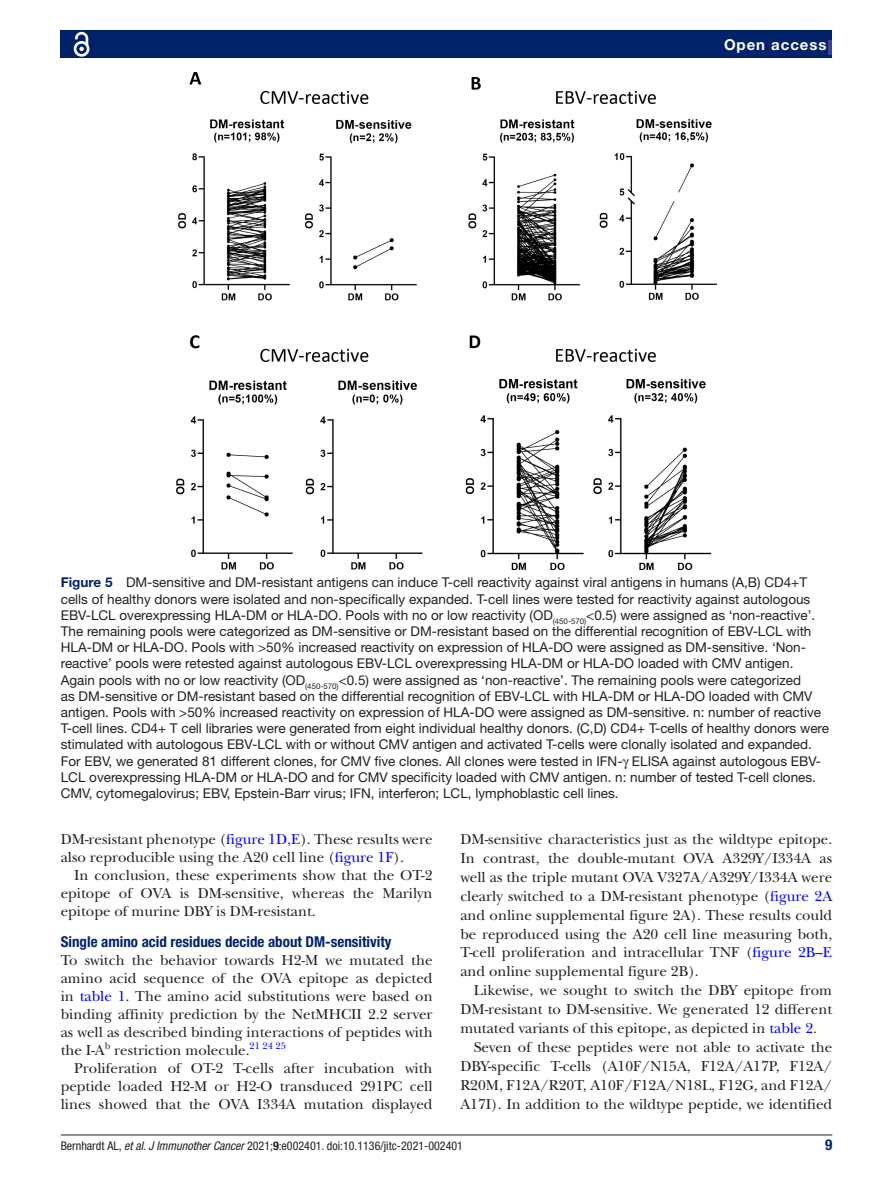
<style>
.page{position:relative;width:893px;height:1191px;background:#fff}
.page>*{position:absolute;margin:0;border:0;box-sizing:border-box;transform-origin:0 0}
.t1{font:15px/18.9px "New Baskerville";color:#231f20;text-align:justify}
.t2{font:700 condensed 15px "Helvetica Neue LT Std";color:#00226b}
.t3{font:700 15px "Helvetica Neue LT Std";letter-spacing:.065em;color:#fff}
.t4{font:13.5px/16.2px "Helvetica Neue LT Std";color:#231f20}
.t5{font:condensed 12px "Helvetica Neue LT Std";color:#231f20}
.t6{font:9.9px "New Baskerville";color:#00f}
.t7{font:9.9px "New Baskerville";color:#231f20}
.s1{font-weight:700;color:#00226b}
.s2{color:#00f}
.s3{font-style:italic}
.s4{font-weight:700}
</style>
<div class="page">
<hr style="left:61px;top:1134px;width:771px;height:1px;background:#231f20">
<div style="left:61px;top:31px;width:771px;height:27px;background:#00226b"></div>
<hr style="left:828px;top:40px;width:4px;height:15px;background:#414099">
<svg style="left:73px;top:31px;width:17px;height:26px"></svg>
<img style="left:176px;top:73px;width:540px;height:496px">
<p class="t3" style="left:724px;top:35px;width:104px">Open access</p>
<p class="t4" style="left:61px;top:574px;width:770px"><span class="s1">Figure 5</span> DM-sensitive and DM-resistant antigens can induce T-cell reactivity against viral antigens in humans (A,B) CD4+T cells of healthy donors were isolated and non-specifically expanded. T-cell lines were tested for reactivity against autologous EBV-LCL overexpressing HLA-DM or HLA-DO. Pools with no or low reactivity (OD<sub>(450-570)</sub>&lt;0.5) were assigned as ‘non-reactive’.<br>The remaining pools were categorized as DM-sensitive or DM-resistant based on the differential recognition of EBV-LCL with HLA-DM or HLA-DO. Pools with &gt;50% increased reactivity on expression of HLA-DO were assigned as DM-sensitive. ‘Non&shy;reactive’ pools were retested against autologous EBV-LCL overexpressing HLA-DM or HLA-DO loaded with CMV antigen.<br>Again pools with no or low reactivity (OD<sub>(450-570)</sub>&lt;0.5) were assigned as ‘non-reactive’. The remaining pools were categorized<br>as DM-sensitive or DM-resistant based on the differential recognition of EBV-LCL with HLA-DM or HLA-DO loaded with CMV antigen. Pools with &gt;50% increased reactivity on expression of HLA-DO were assigned as DM-sensitive. n: number of reactive T-cell lines. CD4+ T cell libraries were generated from eight individual healthy donors. (C,D) CD4+ T-cells of healthy donors were stimulated with autologous EBV-LCL with or without CMV antigen and activated T-cells were clonally isolated and expanded.<br>For EBV, we generated 81 different clones, for CMV five clones. All clones were tested in IFN- ELISA against autologous EBV-LCL overexpressing HLA-DM or HLA-DO and for CMV specificity loaded with CMV antigen. n: number of tested T-cell clones.<br>CMV, cytomegalovirus; EBV, Epstein-Barr virus; IFN, interferon; LCL, lymphoblastic cell lines.</p>
<p class="t1" style="left:61px;top:830px;width:373px;line-height:18px">DM-resistant phenotype (<span class="s2">figure 1D,E</span>). These results were also reproducible using the A20 cell line (<span class="s2">figure 1F</span>).</p>
<p class="t1" style="left:61px;top:866px;width:373px;line-height:18px;text-indent:14px">In conclusion, these experiments show that the OT-2 epitope of OVA is DM-sensitive, whereas the Marilyn epitope of murine DBY is DM-resistant.</p>
<p class="t2" style="left:61px;top:933px;width:332px">Single amino acid residues decide about DM-sensitivity</p>
<p class="t1" style="left:61px;top:951px;width:373px;line-height:18px">To switch the behavior towards H2-M we mutated the amino acid sequence of the OVA epitope as depicted in <span class="s2">table 1</span>. The amino acid substitutions were based on binding affinity prediction by the NetMHCII 2.2 server as well as described binding interactions of peptides with the I-A</p>
<p class="t7" style="left:105px;top:1039px;width:7px">b</p>
<p class="t1" style="left:114px;top:1041px;width:137px">restriction molecule.</p>
<p class="t6" style="left:250px;top:1039px;width:38px">21 24 25</p>
<p class="t1" style="left:61px;top:1059px;width:373px;line-height:18px;text-indent:14px">Proliferation of OT-2 T-cells after incubation with peptide loaded H2-M or H2-O transduced 291PC cell lines showed that the OVA I334A mutation displayed</p>
<p class="t1" style="left:460px;top:829px;width:373px">DM-sensitive characteristics just as the wildtype epitope.<br>In contrast, the double-mutant OVA A329Y/I334A as well as the triple mutant OVA V327A/A329Y/I334A were clearly switched to a DM-resistant phenotype (<span class="s2">figure 2A </span>and online supplemental figure 2A). These results could be reproduced using the A20 cell line measuring both, T-cell proliferation and intracellular TNF (<span class="s2">figure 2B–E </span>and online supplemental figure 2B).</p>
<p class="t1" style="left:460px;top:981px;width:373px;text-indent:14px">Likewise, we sought to switch the DBY epitope from DM-resistant to DM-sensitive. We generated 12 different mutated variants of this epitope, as depicted in <span class="s2">table 2</span>.</p>
<p class="t1" style="left:460px;top:1038px;width:373px;text-indent:14px">Seven of these peptides were not able to activate the DBY-specific T-cells (A10F/N15A, F12A/A17P, F12A/ R20M, F12A/R20T, A10F/F12A/N18L, F12G, and F12A/ A17I). In addition to the wildtype peptide, we identified</p>
<p class="t5" style="left:61px;top:1138px;width:404px">Bernhardt AL, <span class="s3">et al</span>. <span class="s3">J Immunother Cancer</span> 2021;<span class="s4">9</span>:e002401. doi:10.1136/jitc-2021-002401</p>
<p class="t2" style="left:825px;top:1135px;width:9px">9</p>
</div>
